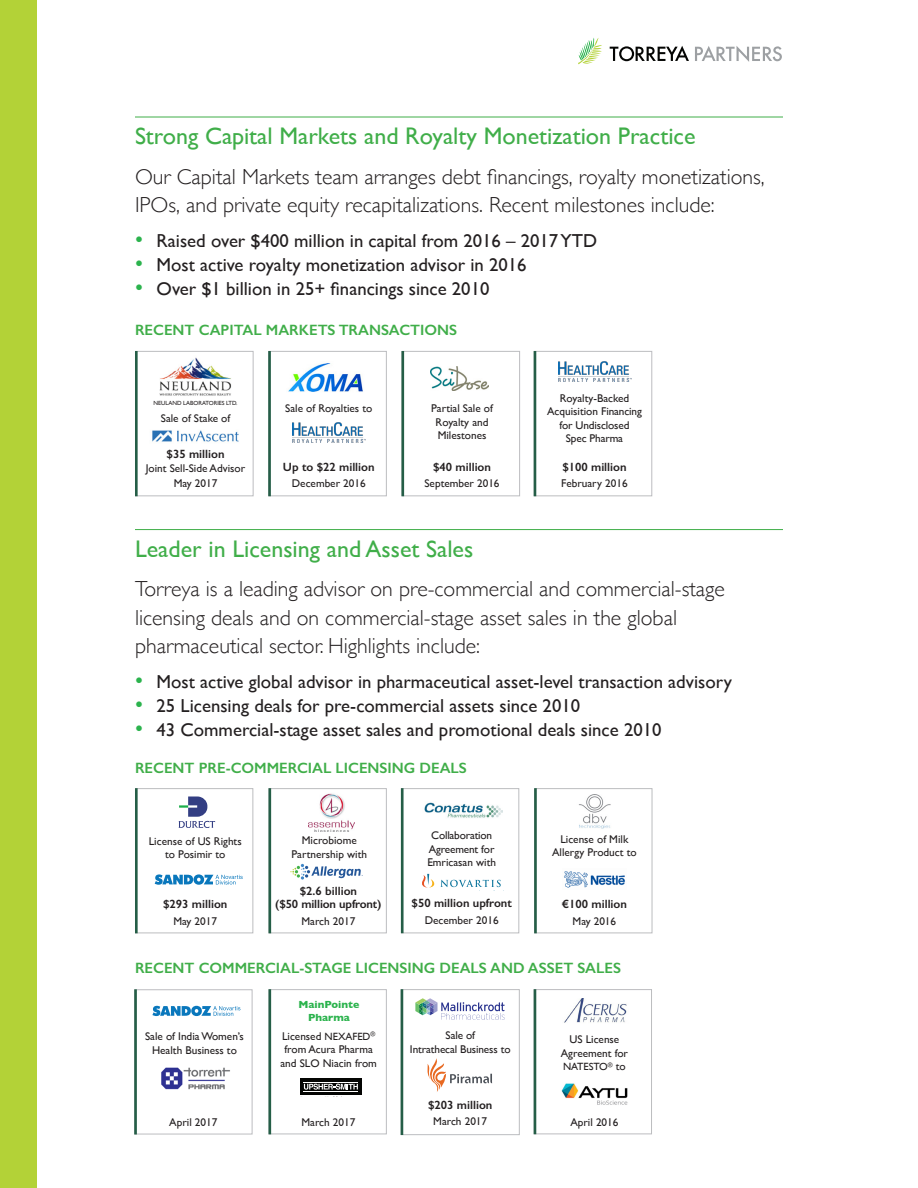
<style>
.page{position:relative;width:918px;height:1188px;background:#fff}
.page>*{position:absolute;margin:0;border:0;box-sizing:border-box;transform-origin:0 0}
.t1{font:24px "Gill Sans";color:#40ae49}
.t2{font:300 21.75px/28.5px "Gill Sans";color:#231f20}
.t3{font:18.75px "Gill Sans";color:#231f20}
.t4{font:600 15px "Gill Sans";color:#40ae49}
.t5{font:600 12px/13.5px "Gill Sans";color:#231f20;text-align:center}
.Description{font:11.25px/13.5px "Gill Sans";color:#231f20;text-align:center}
.Date{font:11.25px "Gill Sans";color:#231f20}
.t6{font:700 10.5px "Gill Sans";color:#2bb34d}
.Description-2{font:10.5px "Gill Sans";color:#231f20}
.Description-3{font:6px "Gill Sans";color:#231f20}
.s1{font-size:22.5px;color:#2bb34d}
.s2{font-size:10.5px}
.s3{font-size:11.25px}
</style>
<div class="page">
<div style="left:269px;top:989px;width:118px;height:145px;border:1px solid #bcbdc0"></div>
<hr style="left:269px;top:989px;width:2px;height:145px;background:#255e47">
<div style="left:300px;top:1078px;width:62px;height:17px;background:#040503"></div>
<svg style="left:304px;top:1084px;width:54px;height:6px"></svg>
<hr style="left:304px;top:1082px;width:54px;height:1px;background:#fff">
<hr style="left:303px;top:1091px;width:55px;height:1px;background:#fff">
<div style="left:401px;top:989px;width:119px;height:146px;border:1px solid #bcbdc0"></div>
<hr style="left:401px;top:989px;width:2px;height:146px;background:#255e47">
<svg style="left:415px;top:998px;width:90px;height:22px"></svg>
<svg style="left:427px;top:1058px;width:65px;height:34px"></svg>
<hr style="left:135px;top:117px;width:648px;height:1px;background:#40ae49">
<hr style="left:135px;top:529px;width:648px;height:1px;background:#40ae49">
<div style="left:0;top:0;width:36px;height:1188px;background:#b3d237"></div>
<div style="left:534px;top:788px;width:118px;height:145px;border:1px solid #bcbdc0"></div>
<hr style="left:534px;top:788px;width:3px;height:145px;background:#255e47">
<img style="left:579px;top:794px;width:32px;height:35px">
<img style="left:564px;top:871px;width:61px;height:17px">
<div style="left:401px;top:788px;width:118px;height:145px;border:1px solid #bcbdc0"></div>
<hr style="left:401px;top:788px;width:3px;height:145px;background:#255e47">
<img style="left:424px;top:802px;width:79px;height:16px">
<svg style="left:422px;top:874px;width:79px;height:14px"></svg>
<img style="left:309px;top:793px;width:46px;height:38px">
<div style="left:269px;top:788px;width:118px;height:145px;border:1px solid #bcbdc0"></div>
<hr style="left:269px;top:788px;width:2px;height:145px;background:#255e47">
<svg style="left:290px;top:864px;width:73px;height:16px"></svg>
<div style="left:135px;top:788px;width:118px;height:145px;border:1px solid #bcbdc0"></div>
<hr style="left:135px;top:788px;width:3px;height:145px;background:#255e47">
<svg style="left:179px;top:797px;width:36px;height:31px"></svg>
<svg style="left:155px;top:874px;width:88px;height:11px"></svg>
<svg style="left:610px;top:46px;width:79px;height:15px"></svg>
<svg style="left:695px;top:46px;width:87px;height:16px"></svg>
<svg style="left:578px;top:38px;width:24px;height:26px"></svg>
<div style="left:134px;top:989px;width:118px;height:145px;border:1px solid #bcbdc0"></div>
<hr style="left:134px;top:989px;width:3px;height:145px;background:#255e47">
<svg style="left:152px;top:1006px;width:88px;height:10px"></svg>
<img style="left:161px;top:1067px;width:69px;height:23px">
<img style="left:561px;top:1083px;width:67px;height:22px">
<div style="left:534px;top:989px;width:118px;height:145px;border:1px solid #bcbdc0"></div>
<img style="left:564px;top:999px;width:63px;height:24px">
<hr style="left:534px;top:989px;width:2px;height:145px;background:#255e47">
<div style="left:402px;top:351px;width:118px;height:145px;border:1px solid #bcbdc0"></div>
<hr style="left:401px;top:351px;width:3px;height:145px;background:#255e47">
<img style="left:430px;top:367px;width:59px;height:23px">
<div style="left:135px;top:351px;width:119px;height:145px;border:1px solid #bcbdc0"></div>
<hr style="left:135px;top:351px;width:3px;height:145px;background:#255e47">
<img style="left:159px;top:357px;width:72px;height:39px">
<img style="left:152px;top:430px;width:87px;height:12px">
<div style="left:269px;top:351px;width:118px;height:145px;border:1px solid #bcbdc0"></div>
<hr style="left:268px;top:351px;width:3px;height:145px;background:#255e47">
<img style="left:292px;top:422px;width:74px;height:20px">
<img style="left:288px;top:363px;width:75px;height:29px">
<div style="left:534px;top:351px;width:118px;height:145px;border:1px solid #bcbdc0"></div>
<hr style="left:534px;top:351px;width:2px;height:145px;background:#255e47">
<img style="left:559px;top:361px;width:73px;height:20px">
<p class="t1" style="left:135px;top:122px;width:562px">Strong Capital Markets and Royalty Monetization Practice</p>
<p class="t2" style="left:135px;top:161px;width:631px">Our Capital Markets team arranges debt financings, royalty monetizations,<br>IPOs, and private equity recapitalizations. Recent milestones include:</p>
<p class="t3" style="left:135px;top:229px;width:464px"><span class="s1">•</span> Raised over $400 million in capital from 2016 – 2017 YTD</p>
<p class="t3" style="left:135px;top:253px;width:393px"><span class="s1">•</span> Most active royalty monetization advisor in 2016</p>
<p class="t3" style="left:135px;top:277px;width:356px"><span class="s1">•</span> Over $1 billion in 25+ financings since 2010</p>
<p class="t4" style="left:135px;top:321px;width:324px">RECENT CAPITAL MARKETS TRANSACTIONS</p>
<p class="Description-3" style="left:154px;top:399px;width:86px">NEULAND LABORATORIES LTD.</p>
<p class="Description" style="left:161px;top:411px;width:71px">Sale of Stake of</p>
<p class="t5" style="left:167px;top:447px;width:59px">$35 million</p>
<p class="Description" style="left:146px;top:461px;width:101px">Joint Sell-Side Advisor</p>
<p class="Description" style="left:174px;top:476px;width:45px">May 2017</p>
<p class="Description" style="left:285px;top:401px;width:89px">Sale of Royalties to</p>
<p class="t5" style="left:283px;top:460px;width:93px">Up to $22 million</p>
<p class="Date" style="left:292px;top:477px;width:75px">December 2016</p>
<p class="Description" style="left:431px;top:401px;width:63px">Partial Sale of</p>
<p class="Description" style="left:436px;top:415px;width:54px">Royalty and</p>
<p class="Description" style="left:438px;top:428px;width:50px">Milestones</p>
<p class="t5" style="left:433px;top:460px;width:59px">$40 million</p>
<p class="Date" style="left:425px;top:477px;width:77px">September 2016</p>
<p class="Description" style="left:547px;top:391px;width:96px">Royalty-Backed<br>Acquisition Financing</p>
<p class="Description" style="left:559px;top:418px;width:72px">for Undisclosed<br>Spec Pharma</p>
<p class="t5" style="left:562px;top:460px;width:66px">$100 million</p>
<p class="Date" style="left:561px;top:477px;width:68px">February 2016</p>
<p class="t1" style="left:135px;top:535px;width:340px">Leader in Licensing and Asset Sales</p>
<p class="t2" style="left:135px;top:574px;width:591px">Torreya is a leading advisor on pre-commercial and commercial-stage licensing deals and on commercial-stage asset sales in the global pharmaceutical sector. Highlights include:</p>
<p class="t3" style="left:135px;top:670px;width:598px"><span class="s1">•</span> Most active global advisor in pharmaceutical asset-level transaction advisory</p>
<p class="t3" style="left:135px;top:694px;width:447px"><span class="s1">•</span> 25 Licensing deals for pre-commercial assets since 2010</p>
<p class="t3" style="left:135px;top:718px;width:528px"><span class="s1">•</span> 43 Commercial-stage asset sales and promotional deals since 2010</p>
<p class="t4" style="left:135px;top:759px;width:333px">RECENT PRE-COMMERCIAL LICENSING DEALS</p>
<p class="Description" style="left:149px;top:834px;width:94px">License of US Rights to Posimir to</p>
<p class="t5" style="left:163px;top:897px;width:66px">$293 million</p>
<p class="Date" style="left:173px;top:914px;width:45px">May 2017</p>
<p class="Description" style="left:292px;top:834px;width:77px">Microbiome<br>Partnership with</p>
<p class="t5" style="left:275px;top:884px;width:108px">$2.6 billion<br>($50 million upfront)</p>
<p class="Date" style="left:301px;top:914px;width:55px">March 2017</p>
<p class="Description" style="left:427px;top:828px;width:70px">Collaboration<br>Agreement for<br>Emricasan with</p>
<p class="t5" style="left:412px;top:896px;width:102px">$50 million upfront</p>
<p class="Date" style="left:425px;top:913px;width:75px">December 2016</p>
<p class="Description" style="left:552px;top:832px;width:86px">License of Milk<br>Allergy Product to</p>
<p class="t5" style="left:562px;top:897px;width:67px">€100 million</p>
<p class="Date" style="left:573px;top:914px;width:45px">May 2016</p>
<p class="t4" style="left:135px;top:959px;width:488px">RECENT COMMERCIAL-STAGE LICENSING DEALS AND ASSET SALES</p>
<p class="Description" style="left:145px;top:1029px;width:100px">Sale of India Women’s<br>Health Business to</p>
<p class="Date" style="left:169px;top:1116px;width:50px">April 2017</p>
<p class="t6" style="left:298px;top:996px;width:62px">MainPointe</p>
<p class="t6" style="left:308px;top:1009px;width:43px">Pharma</p>
<p class="Description" style="left:281px;top:1029px;width:98px">Licensed <span class="s2">NEXAFED</span><sup>® </sup>from Acura Pharma and SLO Niacin from</p>
<p class="Date" style="left:302px;top:1115px;width:55px">March 2017</p>
<p class="Description" style="left:410px;top:1029px;width:102px">Sale of<br>Intrathecal Business to</p>
<p class="t5" style="left:428px;top:1098px;width:66px">$203 million</p>
<p class="Date" style="left:433px;top:1114px;width:55px">March 2017</p>
<p class="Description" style="left:561px;top:1033px;width:69px">US License<br>Agreement for</p>
<p class="Description-2" style="left:563px;top:1061px;width:64px">NATESTO<sup>®</sup> <span class="s3">to</span></p>
<p class="Date" style="left:570px;top:1116px;width:50px">April 2016</p>
</div>
